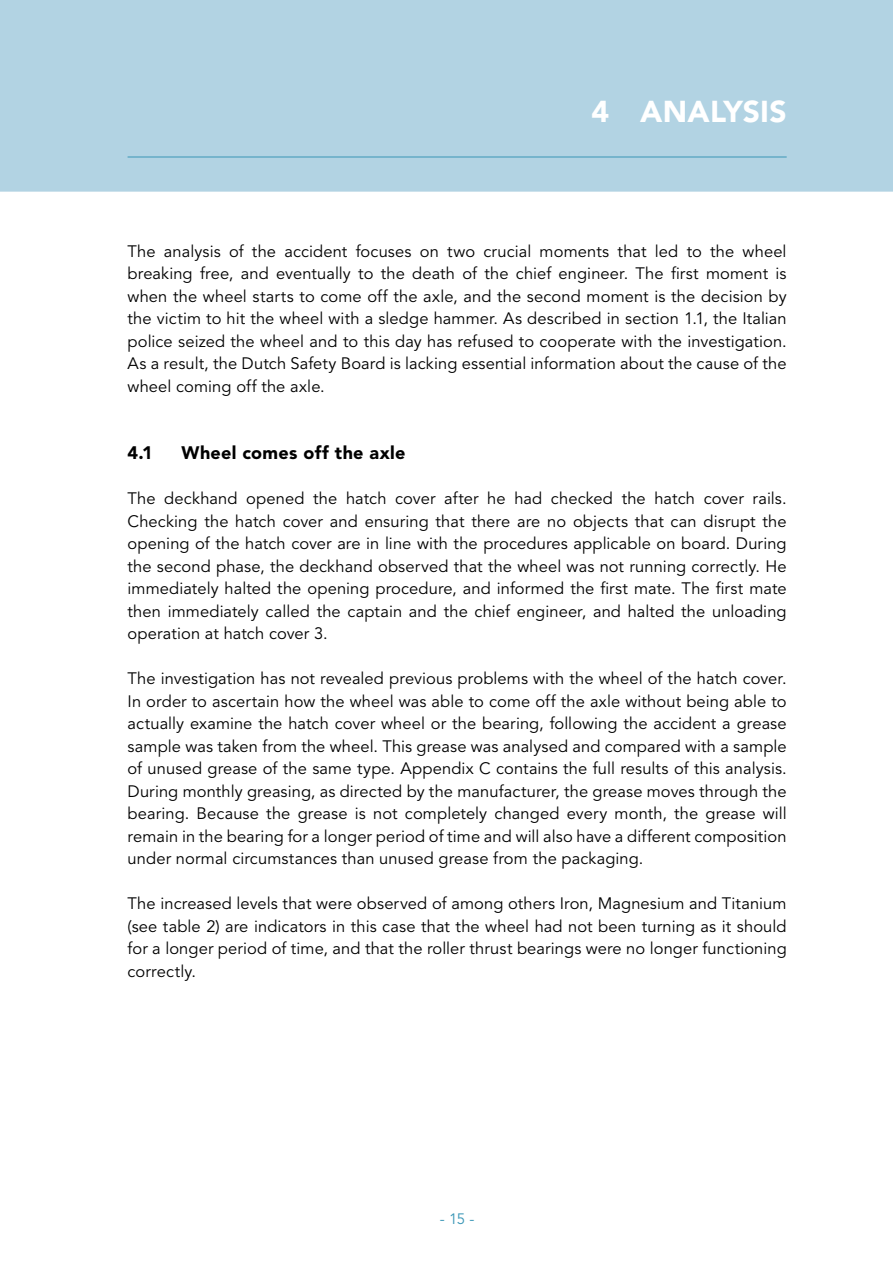
<style>
.page{position:relative;width:893px;height:1263px;background:#fff}
.page>*{position:absolute;margin:0;border:0;box-sizing:border-box;transform-origin:0 0}
.t1{font:900 30px "Avenir LT Std";letter-spacing:.01em;color:#fff}
.t2{font:900 18px "Avenir LT Std";letter-spacing:.02em;color:#000}
.Bodytekst{font:16.5px/22.5px "Avenir LT Std";letter-spacing:.005em;color:#000;text-align:justify}
.t3{font:15px "Avenir LT Std";color:#3b97b7}
</style>
<div class="page">
<div style="left:0;top:0;width:893px;height:192px;background:#b2d3e3"></div>
<hr style="left:128px;top:157px;width:659px;height:1px;background:#3b97b7">
<p class="t1" style="left:592px;top:93px;width:197px">4 ANALYSIS</p>
<p class="Bodytekst" style="left:128px;top:240px;width:661px">The analysis of the accident focuses on two crucial moments that led to the wheel breaking free, and eventually to the death of the chief engineer. The first moment is when the wheel starts to come off the axle, and the second moment is the decision by the victim to hit the wheel with a sledge hammer. As described in section 1.1, the Italian police seized the wheel and to this day has refused to cooperate with the investigation.<br>As a result, the Dutch Safety Board is lacking essential information about the cause of the wheel coming off the axle.</p>
<p class="t2" style="left:128px;top:442px;width:27px">4.1</p>
<p class="t2" style="left:182px;top:442px;width:225px">Wheel comes off the axle</p>
<p class="Bodytekst" style="left:128px;top:488px;width:661px">The deckhand opened the hatch cover after he had checked the hatch cover rails.<br>Checking the hatch cover and ensuring that there are no objects that can disrupt the opening of the hatch cover are in line with the procedures applicable on board. During the second phase, the deckhand observed that the wheel was not running correctly. He immediately halted the opening procedure, and informed the first mate. The first mate then immediately called the captain and the chief engineer, and halted the unloading operation at hatch cover 3.</p>
<p class="Bodytekst" style="left:128px;top:668px;width:661px">The investigation has not revealed previous problems with the wheel of the hatch cover.<br>In order to ascertain how the wheel was able to come off the axle without being able to actually examine the hatch cover wheel or the bearing, following the accident a grease sample was taken from the wheel. This grease was analysed and compared with a sample of unused grease of the same type. Appendix C contains the full results of this analysis.<br>During monthly greasing, as directed by the manufacturer, the grease moves through the bearing. Because the grease is not completely changed every month, the grease will remain in the bearing for a longer period of time and will also have a different composition under normal circumstances than unused grease from the packaging.</p>
<p class="Bodytekst" style="left:128px;top:893px;width:661px">The increased levels that were observed of among others Iron, Magnesium and Titanium (see table 2) are indicators in this case that the wheel had not been turning as it should for a longer period of time, and that the roller thrust bearings were no longer functioning correctly.</p>
<p class="t3" style="left:440px;top:1210px;width:36px">- 15 -</p>
</div>
